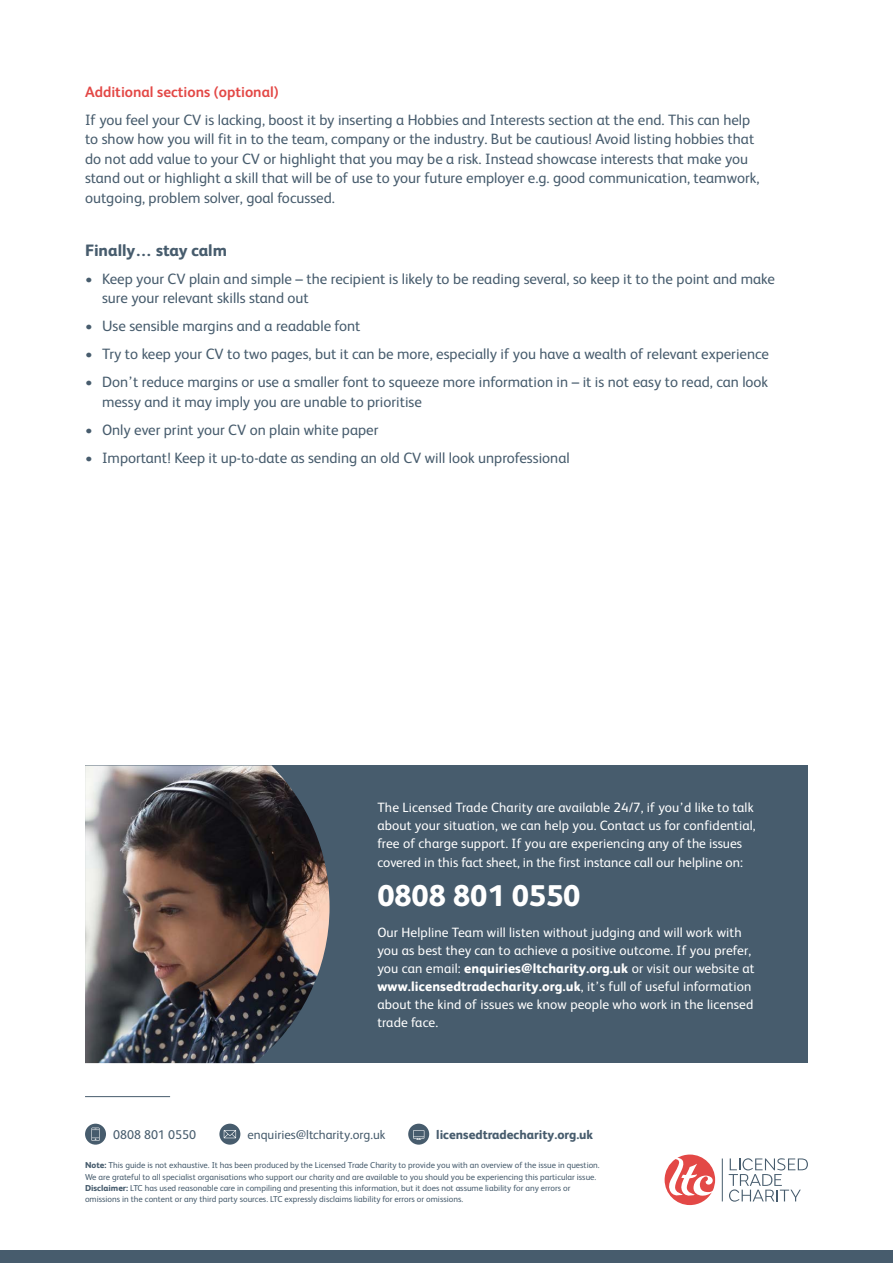
<style>
.page{position:relative;width:893px;height:1263px;background:#fff}
.page>*{position:absolute;margin:0;border:0;box-sizing:border-box;transform-origin:0 0}
.t1{font:800 30px "FS Albert";color:#fff}
.t2{font:800 16.5px "FS Albert";color:#475c6d}
.t3{font:15px/19.5px "FS Albert";color:#475c6d}
.t4{font:700 15px "FS Albert";color:#e34846}
.t5{font:13.5px/18px "FS Albert";letter-spacing:.01em;color:#fff}
.t6{font:12.75px "FS Albert";color:#475c6d}
.t7{font:800 12.75px "FS Albert";color:#475c6d}
.t8{font:8.7px/11.2px "FS Albert";color:#475c6d}
.s1{font-weight:800}
</style>
<div class="page">
<div style="left:85px;top:765px;width:723px;height:298px;background:#475c6d"></div>
<img style="left:85px;top:765px;width:245px;height:298px">
<svg style="left:729px;top:1158px;width:79px;height:43px"></svg>
<hr style="left:722px;top:1158px;width:1px;height:43px;background:#475c6d">
<svg style="left:664px;top:1154px;width:51px;height:51px"></svg>
<div style="left:0;top:1250px;width:893px;height:13px;background:#475c6d"></div>
<hr style="left:85px;top:1096px;width:85px;height:1px;background:#475c6d">
<div style="left:85px;top:1124px;width:21px;height:21px;background:#475c6d;border-radius:50%"></div>
<svg style="left:219px;top:1124px;width:21px;height:21px"></svg>
<svg style="left:224px;top:1130px;width:12px;height:8px"></svg>
<svg style="left:91px;top:1127px;width:9px;height:14px"></svg>
<div style="left:408px;top:1124px;width:21px;height:21px;background:#475c6d;border-radius:50%"></div>
<svg style="left:413px;top:1130px;width:11px;height:10px"></svg>
<p class="t4" style="left:85px;top:83px;width:195px">Additional sections (optional)</p>
<p class="t3" style="left:85px;top:110px;width:676px">If you feel your CV is lacking, boost it by inserting a Hobbies and Interests section at the end. This can help to show how you will fit in to the team, company or the industry. But be cautious! Avoid listing hobbies that do not add value to your CV or highlight that you may be a risk. Instead showcase interests that make you stand out or highlight a skill that will be of use to your future employer e.g. good communication, teamwork, outgoing, problem solver, goal focussed.</p>
<p class="t2" style="left:85px;top:240px;width:143px">Finally… stay calm</p>
<p class="t3" style="left:102px;top:269px;width:674px;text-indent:-17px">• Keep your CV plain and simple – the recipient is likely to be reading several, so keep it to the point and make sure your relevant skills stand out</p>
<p class="t3" style="left:85px;top:316px;width:277px">• Use sensible margins and a readable font</p>
<p class="t3" style="left:85px;top:344px;width:686px">• Try to keep your CV to two pages, but it can be more, especially if you have a wealth of relevant experience</p>
<p class="t3" style="left:102px;top:372px;width:668px;text-indent:-17px">• Don’t reduce margins or use a smaller font to squeeze more information in – it is not easy to read, can look messy and it may imply you are unable to prioritise</p>
<p class="t3" style="left:85px;top:420px;width:295px">• Only ever print your CV on plain white paper</p>
<p class="t3" style="left:85px;top:448px;width:486px">• Important! Keep it up-to-date as sending an old CV will look unprofessional</p>
<p class="t5" style="left:377px;top:798px;width:380px">The Licensed Trade Charity are available 24/7, if you’d like to talk about your situation, we can help you. Contact us for confidential, free of charge support. If you are experiencing any of the issues</p>
<p class="t5" style="left:377px;top:854px;width:367px">covered in this fact sheet, in the first instance call our helpline on:</p>
<h1 class="t1" style="left:377px;top:878px;width:204px">0808 801 0550</h1>
<p class="t5" style="left:377px;top:923px;width:379px">Our Helpline Team will listen without judging and will work with you as best they can to achieve a positive outcome. If you prefer, you can email: <span class="s1">enquiries@ltcharity.org.uk</span> or visit our website at <span class="s1">www.licensedtradecharity.org.uk</span>, it’s full of useful information about the kind of issues we know people who work in the licensed trade face.</p>
<p class="t6" style="left:113px;top:1128px;width:85px">0808 801 0550</p>
<p class="t6" style="left:247px;top:1128px;width:139px">enquiries@ltcharity.org.uk</p>
<p class="t7" style="left:436px;top:1127px;width:158px">licensedtradecharity.org.uk</p>
<p class="t8" style="left:85px;top:1160px;width:516px"><span class="s1">Note:</span> This guide is not exhaustive. It has been produced by the Licensed Trade Charity to provide you with an overview of the issue in question.<br>We are grateful to all specialist organisations who support our charity and are available to you should you be experiencing this particular issue.<br><span class="s1">Disclaimer:</span> LTC has used reasonable care in compiling and presenting this information, but it does not assume liability for any errors or omissions in the content or any third party sources. LTC expressly disclaims liability for errors or omissions.</p>
</div>
